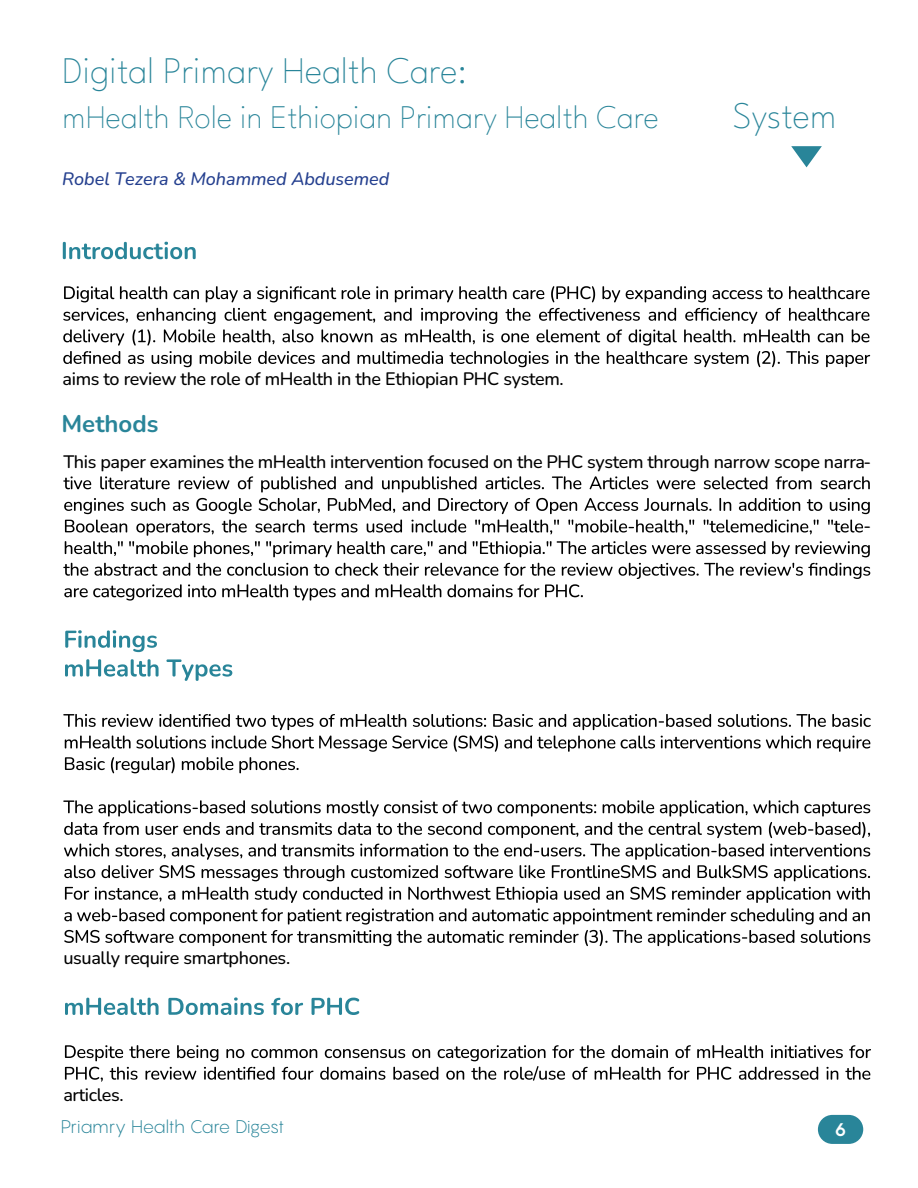
<style>
.page{position:relative;width:918px;height:1188px;background:#fff}
.page>*{position:absolute;margin:0;border:0;box-sizing:border-box;transform-origin:0 0}
.t1{font:100 37.5px "League Spartan";color:#298599}
.t2{font:100 33px "League Spartan";color:#298599}
.t3{font:700 24px "Nunito";color:#298599}
.t4{font:500 18px "Nunito";letter-spacing:-.02em;color:#000}
.t5{font:italic 500 18px "Nunito";letter-spacing:-.005em;color:#25408f}
.t6{font:300 18px "Pangram";letter-spacing:-.03em;color:#298599}
.t7{font:700 18px "Pangram";color:#fff}
</style>
<div class="page">
<div style="left:818px;top:1115px;width:45px;height:29px;background:#298599;border-radius:15px"></div>
<svg style="left:63px;top:242px;width:90px;height:17px"></svg>
<svg style="left:164px;top:242px;width:32px;height:17px"></svg>
<svg style="left:64px;top:286px;width:806px;height:16px"></svg>
<svg style="left:63px;top:308px;width:807px;height:59px"></svg>
<svg style="left:63px;top:476px;width:807px;height:38px"></svg>
<svg style="left:65px;top:520px;width:805px;height:37px"></svg>
<svg style="left:63px;top:563px;width:807px;height:38px"></svg>
<svg style="left:65px;top:630px;width:92px;height:22px"></svg>
<svg style="left:65px;top:659px;width:167px;height:22px"></svg>
<svg style="left:63px;top:714px;width:808px;height:16px"></svg>
<svg style="left:65px;top:736px;width:805px;height:37px"></svg>
<svg style="left:63px;top:800px;width:807px;height:38px"></svg>
<svg style="left:64px;top:844px;width:806px;height:37px"></svg>
<svg style="left:64px;top:887px;width:806px;height:59px"></svg>
<svg style="left:65px;top:997px;width:294px;height:18px"></svg>
<svg style="left:65px;top:1045px;width:806px;height:37px"></svg>
<svg style="left:791px;top:146px;width:31px;height:21px"></svg>
<h1 class="t1" style="left:63px;top:43px;width:406px">Digital Primary Health Care:</h1>
<h2 class="t2" style="left:63px;top:93px;width:598px">mHealth Role in Ethiopian Primary Health Care</h2>
<h1 class="t1" style="left:733px;top:88px;width:105px">System</h1>
<p class="t5" style="left:62px;top:166px;width:329px">Robel Tezera &amp; Mohammed Abdusemed</p>
<h3 class="t3" style="left:154px;top:234px;width:11px">t</h3>
<p class="t4" style="left:63px;top:367px;width:503px">aims to review the role of mHealth in the Ethiopian PHC system.</p>
<h3 class="t3" style="left:61px;top:407px;width:99px">Methods</h3>
<p class="t4" style="left:63px;top:449px;width:809px">This paper examines the mHealth intervention focused on the PHC system through narrow scope narra-</p>
<p class="t4" style="left:863px;top:514px;width:9px">-</p>
<p class="t4" style="left:63px;top:946px;width:228px">usually require smartphones.</p>
<p class="t4" style="left:63px;top:1082px;width:62px">articles.</p>
<p class="t6" style="left:61px;top:1115px;width:225px">Priamry Health Care Digest</p>
<p class="t7" style="left:834px;top:1118px;width:14px">6</p>
</div>
